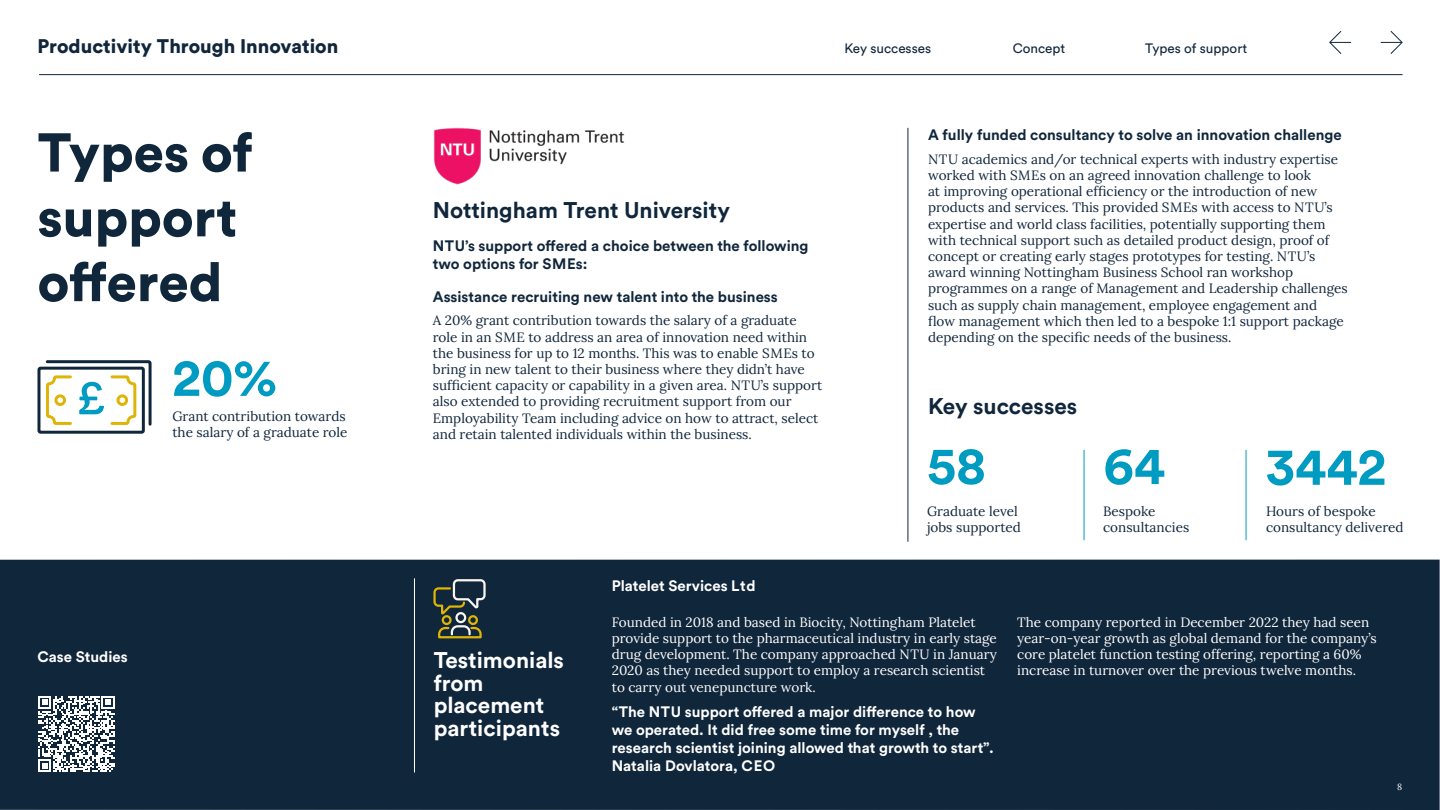
<style>
.page{position:relative;width:1440px;height:810px;background:#fff}
.page>*{position:absolute;margin:0;border:0;box-sizing:border-box;transform-origin:0 0}
.H2_-_section_header{font:900 54px/64.8px "Circular Std";color:#10263b}
.Pull_out_number_stat{font:700 52.5px "Circular Std";color:#009bc1}
.H4_-_subheading{font:700 22.5px/22.5px "Circular Std";color:#fff}
.H4_-_subheading-2{font:700 22.5px "Circular Std";color:#10263b}
.t1{font:900 19.5px "Circular Std";color:#10263b}
.Circular_body_copy__bigger{font:700 15px/18px "Circular Std";color:#fff}
.Circular_body_copy__bigger-2{font:700 15px "Circular Std";color:#10263b}
.Lora_body_copy__bigger__with_bigger_spac{font:700 15px/18px "Circular Std";color:#10263b}
.PTI_Body_Copy{font:13.5px/16.2px "Lora";color:#10263b}
.PTI_Body_Copy-2{font:13.5px/16.2px "Lora";color:#fff}
.PTI_Body_Copy__bigger_space_after{font:13.5px/16.2px "Lora";color:#10263b}
.Navigation{font:13.5px "Circular Std";color:#10263b}
.t2{font:9px "Lora";color:#fff}
</style>
<div class="page">
<div style="left:0;top:560px;width:1440px;height:250px;background:#10263b"></div>
<hr style="left:414px;top:578px;width:1px;height:194px;background:#fff">
<svg style="left:433px;top:579px;width:53px;height:60px"></svg>
<hr style="left:908px;top:128px;width:1px;height:414px;background:#10263b">
<svg style="left:37px;top:360px;width:115px;height:74px"></svg>
<svg style="left:38px;top:696px;width:77px;height:76px"></svg>
<img style="left:433px;top:127px;width:192px;height:58px">
<hr style="left:1084px;top:450px;width:1px;height:90px;background:#009bc1">
<hr style="left:1246px;top:450px;width:1px;height:90px;background:#009bc1">
<hr style="left:39px;top:74px;width:1364px;height:1px;background:#10263b">
<svg style="left:1381px;top:31px;width:22px;height:23px"></svg>
<svg style="left:1329px;top:31px;width:22px;height:23px"></svg>
<h3 class="t1" style="left:38px;top:33px;width:302px">Productivity Through Innovation</h3>
<p class="Navigation" style="left:844px;top:40px;width:88px">Key successes</p>
<p class="Navigation" style="left:1013px;top:40px;width:54px">Concept</p>
<p class="Navigation" style="left:1145px;top:40px;width:104px">Types of support</p>
<h3 class="H2_-_section_header" style="left:38px;top:119px;width:216px">Types of support offered</h3>
<h2 class="Pull_out_number_stat" style="left:172px;top:344px;width:107px">20%</h2>
<p class="PTI_Body_Copy" style="left:172px;top:407px;width:177px">Grant contribution towards the salary of a graduate role</p>
<p class="Circular_body_copy__bigger" style="left:38px;top:648px;width:92px">Case Studies</p>
<h4 class="H4_-_subheading-2" style="left:433px;top:195px;width:299px">Nottingham Trent University</h4>
<p class="Lora_body_copy__bigger__with_bigger_spac" style="left:433px;top:236px;width:377px">NTU’s support offered a choice between the following two options for SMEs:</p>
<p class="Circular_body_copy__bigger-2" style="left:433px;top:287px;width:346px">Assistance recruiting new talent into the business</p>
<p class="PTI_Body_Copy__bigger_space_after" style="left:433px;top:312px;width:391px">A 20% grant contribution towards the salary of a graduate role in an SME to address an area of innovation need within the business for up to 12 months. This was to enable SMEs to bring in new talent to their business where they didn’t have sufficient capacity or capability in a given area. NTU’s support also extended to providing recruitment support from our Employability Team including advice on how to attract, select and retain talented individuals within the business.</p>
<p class="Circular_body_copy__bigger" style="left:612px;top:577px;width:145px">Platelet Services Ltd</p>
<p class="Circular_body_copy__bigger-2" style="left:928px;top:125px;width:415px">A fully funded consultancy to solve an innovation challenge</p>
<p class="PTI_Body_Copy" style="left:928px;top:150px;width:421px">NTU academics and/or technical experts with industry expertise worked with SMEs on an agreed innovation challenge to look<br>at improving operational efficiency or the introduction of new products and services. This provided SMEs with access to NTU’s expertise and world class facilities, potentially supporting them with technical support such as detailed product design, proof of concept or creating early stages prototypes for testing. NTU’s award winning Nottingham Business School ran workshop programmes on a range of Management and Leadership challenges such as supply chain management, employee engagement and<br>flow management which then led to a bespoke 1:1 support package depending on the specific needs of the business.</p>
<h4 class="H4_-_subheading-2" style="left:928px;top:392px;width:151px">Key successes</h4>
<p class="Pull_out_number_stat" style="left:927px;top:432px;width:60px">58</p>
<p class="PTI_Body_Copy" style="left:927px;top:502px;width:95px">Graduate level jobs supported</p>
<p class="Pull_out_number_stat" style="left:1103px;top:432px;width:63px">64</p>
<p class="PTI_Body_Copy" style="left:1103px;top:502px;width:88px">Bespoke consultancies</p>
<p class="Pull_out_number_stat" style="left:1266px;top:432px;width:122px">3442</p>
<p class="PTI_Body_Copy" style="left:1266px;top:502px;width:139px">Hours of bespoke consultancy delivered</p>
<h4 class="H4_-_subheading" style="left:434px;top:649px;width:132px">Testimonials from placement participants</h4>
<p class="PTI_Body_Copy-2" style="left:612px;top:613px;width:387px">Founded in 2018 and based in Biocity, Nottingham Platelet provide support to the pharmaceutical industry in early stage drug development. The company approached NTU in January 2020 as they needed support to employ a research scientist to carry out venepuncture work.</p>
<p class="Circular_body_copy__bigger" style="left:612px;top:703px;width:384px">“The NTU support offered a major difference to how we operated. It did free some time for myself , the research scientist joining allowed that growth to start”.<br>Natalia Dovlatora, CEO</p>
<p class="PTI_Body_Copy-2" style="left:1017px;top:613px;width:361px">The company reported in December 2022 they had seen year-on-year growth as global demand for the company’s core platelet function testing offering, reporting a 60% increase in turnover over the previous twelve months.</p>
<p class="t2" style="left:1397px;top:780px;width:7px">8</p>
</div>
